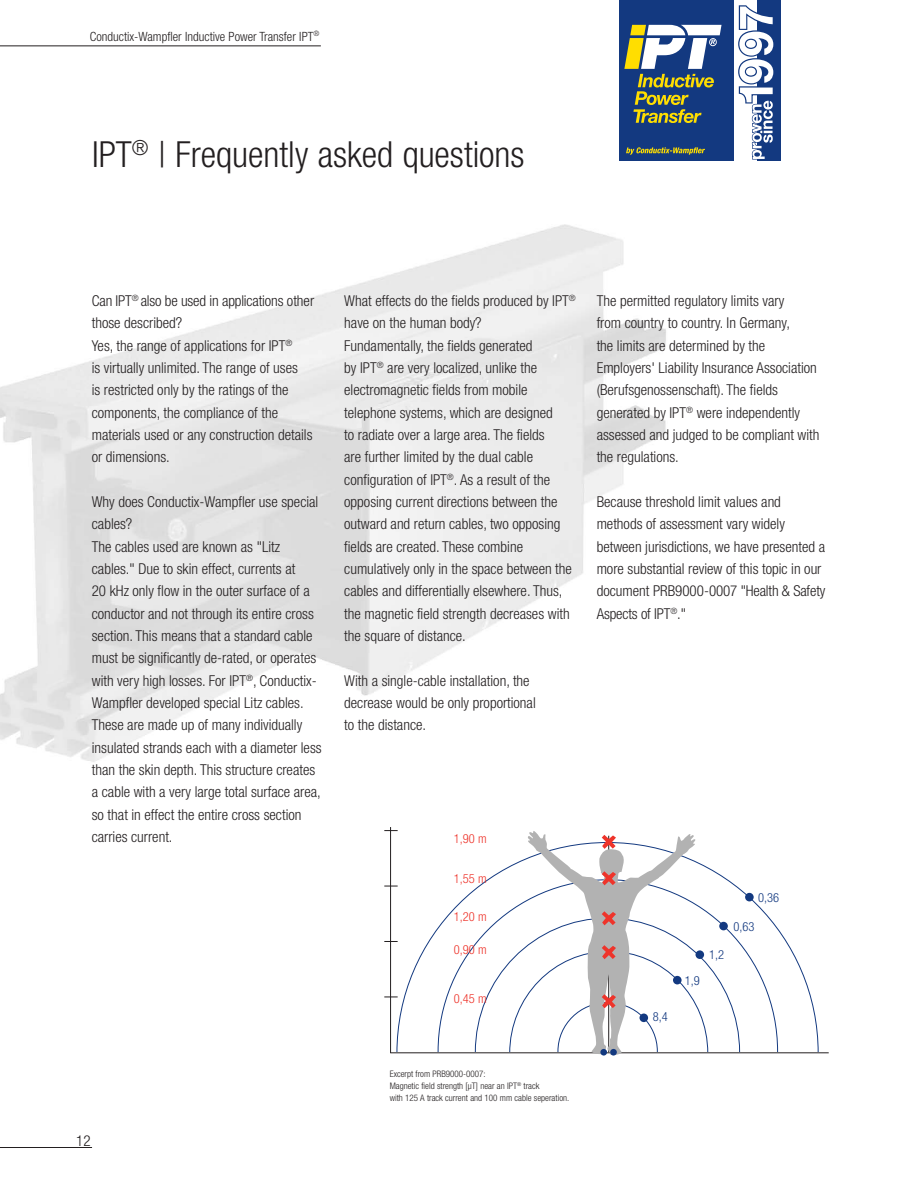
<style>
.page{position:relative;width:918px;height:1188px;background:#fff}
.page>*{position:absolute;margin:0;border:0;box-sizing:border-box;transform-origin:0 0}
.t1{font:300 condensed 36px "Helvetica Neue LT";color:#231f20}
.t2{font:300 condensed 15px/22.4px "Helvetica Neue LT";color:#231f20}
.t3{font:300 condensed 12.75px "Helvetica Neue LT";color:#231f20}
.t4{font:300 condensed 12.45px "Helvetica Neue LT";color:#ee342b}
.t5{font:300 condensed 12.45px "Helvetica Neue LT";color:#133980}
.t6{font:300 condensed 9px/12px "Helvetica Neue LT";color:#231f20}
</style>
<div class="page">
<hr style="left:0;top:1147px;width:92px;height:1px;background:#231f20">
<hr style="left:0;top:46px;width:321px;height:1px;background:#231f20">
<svg style="left:397px;top:858px;width:422px;height:194px"></svg>
<svg style="left:438px;top:879px;width:340px;height:173px"></svg>
<hr style="left:391px;top:1052px;width:438px;height:1px;background:#231f20">
<div style="left:696px;top:950px;width:8px;height:9px;background:#133980;border-radius:50%"></div>
<div style="left:719px;top:922px;width:9px;height:8px;background:#133980;border-radius:50%"></div>
<div style="left:745px;top:893px;width:9px;height:8px;background:#133980;border-radius:50%"></div>
<hr style="left:390px;top:827px;width:1px;height:226px;background:#231f20">
<svg style="left:384px;top:830px;width:14px;height:1px"></svg>
<svg style="left:384px;top:886px;width:14px;height:1px"></svg>
<svg style="left:384px;top:941px;width:14px;height:1px"></svg>
<svg style="left:384px;top:997px;width:14px;height:1px"></svg>
<img style="left:527px;top:831px;width:169px;height:224px">
<svg style="left:602px;top:994px;width:14px;height:14px"></svg>
<svg style="left:602px;top:945px;width:14px;height:14px"></svg>
<svg style="left:602px;top:835px;width:14px;height:14px"></svg>
<svg style="left:602px;top:871px;width:14px;height:14px"></svg>
<svg style="left:602px;top:911px;width:14px;height:14px"></svg>
<div style="left:600px;top:1049px;width:7px;height:7px;background:#133980;border-radius:50%"></div>
<div style="left:610px;top:1049px;width:7px;height:7px;background:#133980;border-radius:50%"></div>
<div style="left:619px;top:0;width:161px;height:160px;background:#133980"></div>
<svg style="left:624px;top:25px;width:98px;height:98px"></svg>
<svg style="left:626px;top:147px;width:79px;height:8px"></svg>
<div style="left:734px;top:0;width:23px;height:161px;background:#fff"></div>
<svg style="left:738px;top:5px;width:36px;height:155px"></svg>
<p class="t3" style="left:90px;top:29px;width:231px">Conductix-Wampfler Inductive Power Transfer IPT<sup>®</sup></p>
<h1 class="t1" style="left:92px;top:133px;width:434px">IPT<sup>®</sup> | Frequently asked questions</h1>
<p class="t2" style="left:92px;top:290px;width:224px">Can IPT<sup>®</sup> also be used in applications other those described?<br>Yes, the range of applications for IPT<sup>®<br></sup>is virtually unlimited. The range of uses<br>is restricted only by the ratings of the components, the compliance of the materials used or any construction details or dimensions.</p>
<p class="t2" style="left:92px;top:490px;width:231px">Why does Conductix-Wampfler use special cables?<br>The cables used are known as "Litz cables." Due to skin effect, currents at<br>20 kHz only flow in the outer surface of a conductor and not through its entire cross section. This means that a standard cable must be significantly de-rated, or operates with very high losses. For IPT<sup>®</sup>, Conductix-Wampfler developed special Litz cables.<br>These are made up of many individually insulated strands each with a diameter less than the skin depth. This structure creates a cable with a very large total surface area, so that in effect the entire cross section carries current.</p>
<p class="t2" style="left:76px;top:1129px;width:16px">12</p>
<p class="t2" style="left:344px;top:290px;width:233px">What effects do the fields produced by IPT<sup>® </sup>have on the human body?<br>Fundamentally, the fields generated<br>by IPT<sup>®</sup> are very localized, unlike the electromagnetic fields from mobile telephone systems, which are designed<br>to radiate over a large area. The fields<br>are further limited by the dual cable configuration of IPT<sup>®</sup>. As a result of the opposing current directions between the outward and return cables, two opposing fields are created. These combine cumulatively only in the space between the cables and differentially elsewhere. Thus, the magnetic field strength decreases with the square of distance.</p>
<p class="t2" style="left:344px;top:669px;width:193px">With a single-cable installation, the decrease would be only proportional to the distance.</p>
<p class="t2" style="left:597px;top:290px;width:224px">The permitted regulatory limits vary<br>from country to country. In Germany,<br>the limits are determined by the Employers' Liability Insurance Association (Berufsgenossenschaft). The fields generated by IPT<sup>®</sup> were independently assessed and judged to be compliant with the regulations.</p>
<p class="t2" style="left:597px;top:490px;width:230px">Because threshold limit values and methods of assessment vary widely between jurisdictions, we have presented a more substantial review of this topic in our document PRB9000-0007 "Health &amp; Safety Aspects of IPT<sup>®</sup>."</p>
<p class="t4" style="left:454px;top:832px;width:34px">1,90 m</p>
<p class="t4" style="left:454px;top:871px;width:34px">1,55 m</p>
<p class="t4" style="left:454px;top:909px;width:34px">1,20 m</p>
<p class="t4" style="left:454px;top:943px;width:34px">0,90 m</p>
<p class="t4" style="left:454px;top:992px;width:34px">0,45 m</p>
<p class="t6" style="left:390px;top:1067px;width:181px">Excerpt from PRB9000-0007:<br>Magnetic field strength [µT] near an IPT<sup>®</sup> track<br>with 125 A track current and 100 mm cable seperation.</p>
<p class="t5" style="left:653px;top:1009px;width:17px">8,4</p>
<p class="t5" style="left:685px;top:973px;width:17px">1,9</p>
<p class="t5" style="left:709px;top:948px;width:17px">1,2</p>
<p class="t5" style="left:758px;top:891px;width:23px">0,36</p>
<p class="t5" style="left:733px;top:919px;width:23px">0,63</p>
</div>
